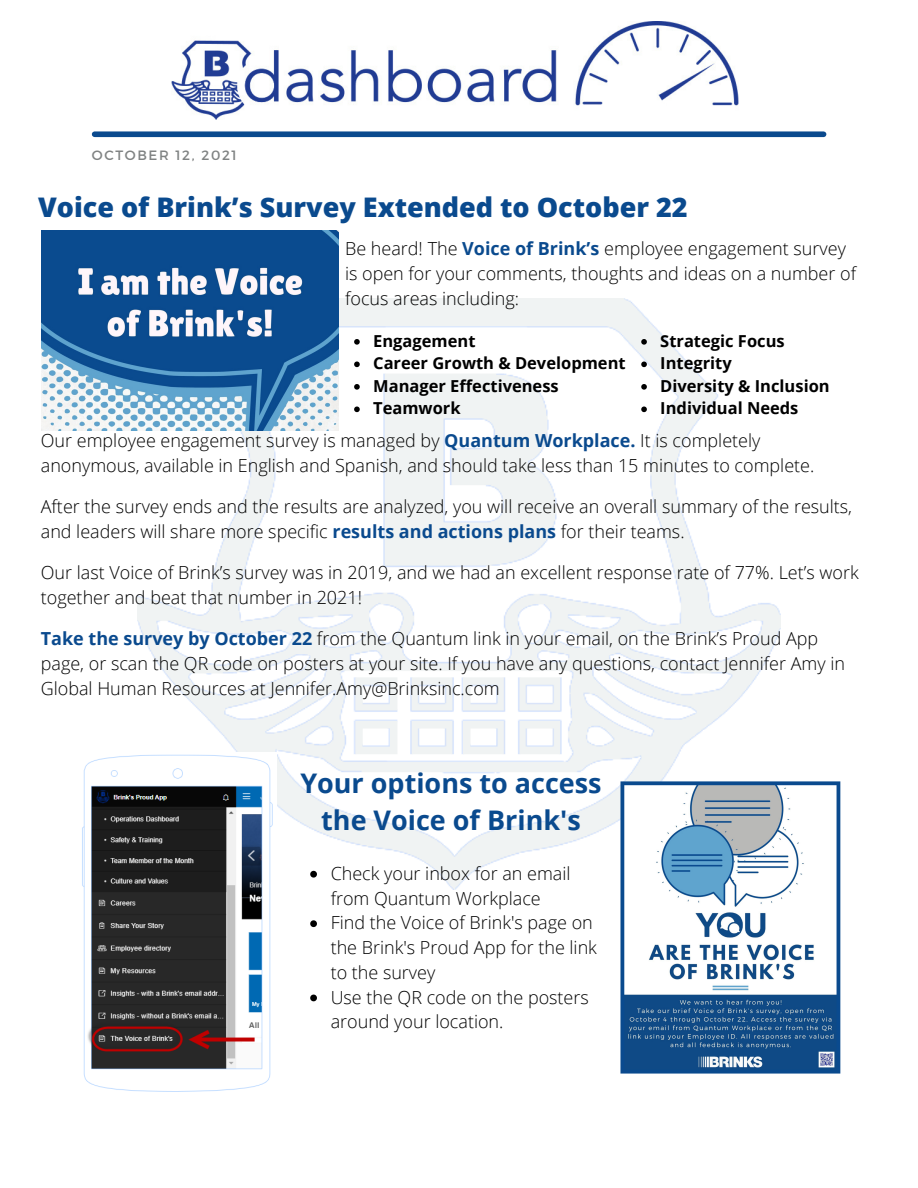
<style>
.page{position:relative;width:918px;height:1188px;background:#fff}
.page>*{position:absolute;margin:0;border:0;box-sizing:border-box;transform-origin:0 0}
.t1{font:800 27px "Open Sans";color:#0a4a8e}
.t2{font:700 27px/37.2px "Open Sans";color:#0a4a8e;text-align:center}
.t3{font:300 18px/24.8px "Open Sans";color:#000}
.t4{font:700 16.5px "Open Sans";color:#000}
.t5{font:13.5px "Montserrat";letter-spacing:.12em;color:#808383}
.s1{font-weight:700;color:#0a4a8e}
</style>
<div class="page">
<img style="left:138px;top:298px;width:642px;height:591px">
<img style="left:171px;top:21px;width:567px;height:98px">
<div style="left:95px;top:131px;width:729px;height:6px;background:#0a4a8e"></div>
<svg style="left:354px;top:339px;width:6px;height:6px"></svg>
<svg style="left:354px;top:362px;width:6px;height:5px"></svg>
<svg style="left:354px;top:384px;width:6px;height:6px"></svg>
<svg style="left:354px;top:407px;width:6px;height:5px"></svg>
<img style="left:41px;top:231px;width:297px;height:199px">
<img style="left:82px;top:752px;width:195px;height:340px">
<svg style="left:620px;top:781px;width:220px;height:293px"></svg>
<svg style="left:641px;top:339px;width:6px;height:6px"></svg>
<svg style="left:641px;top:362px;width:6px;height:5px"></svg>
<svg style="left:641px;top:384px;width:6px;height:6px"></svg>
<svg style="left:641px;top:407px;width:6px;height:5px"></svg>
<svg style="left:310px;top:871px;width:7px;height:7px"></svg>
<svg style="left:310px;top:920px;width:7px;height:7px"></svg>
<svg style="left:310px;top:995px;width:7px;height:6px"></svg>
<p class="t5" style="left:92px;top:147px;width:146px">OCTOBER 12, 2021</p>
<p class="t1" style="left:38px;top:188px;width:651px">Voice of Brink’s Survey Extended to October 22</p>
<p class="t3" style="left:345px;top:236px;width:512px">Be heard! The <span class="s1">Voice of Brink’s</span> employee engagement survey is open for your comments, thoughts and ideas on a number of focus areas including:</p>
<p class="t4" style="left:373px;top:329px;width:104px">Engagement</p>
<p class="t4" style="left:373px;top:352px;width:254px">Career Growth &amp; Development</p>
<p class="t4" style="left:373px;top:374px;width:187px">Manager Effectiveness</p>
<p class="t4" style="left:373px;top:397px;width:89px">Teamwork</p>
<p class="t4" style="left:660px;top:329px;width:126px">Strategic Focus</p>
<p class="t4" style="left:660px;top:352px;width:73px">Integrity</p>
<p class="t4" style="left:660px;top:374px;width:171px">Diversity &amp; Inclusion</p>
<p class="t4" style="left:660px;top:397px;width:140px">Individual Needs</p>
<p class="t3" style="left:41px;top:428px;width:775px">Our employee engagement survey is managed by <span class="s1">Quantum Workplace.</span> It is completely anonymous, available in English and Spanish, and should take less than 15 minutes to complete.</p>
<p class="t3" style="left:41px;top:494px;width:813px">After the survey ends and the results are analyzed, you will receive an overall summary of the results, and leaders will share more specific <span class="s1">results and actions plans</span> for their teams.</p>
<p class="t3" style="left:41px;top:560px;width:819px">Our last Voice of Brink’s survey was in 2019, and we had an excellent response rate of 77%. Let’s work together and beat that number in 2021!</p>
<p class="t3" style="left:41px;top:626px;width:806px"><span class="s1">Take the survey by October 22</span> from the Quantum link in your email, on the Brink’s Proud App page, or scan the QR code on posters at your site. If you have any questions, contact Jennifer Amy in<br>Global Human Resources at Jennifer.Amy@Brinksinc.com</p>
<p class="t2" style="left:300px;top:764px;width:303px">Your options to access the Voice of Brink's</p>
<p class="t3" style="left:331px;top:860px;width:241px">Check your inbox for an email from Quantum Workplace</p>
<p class="t3" style="left:331px;top:910px;width:268px">Find the Voice of Brink's page on the Brink's Proud App for the link to the survey</p>
<p class="t3" style="left:331px;top:984px;width:260px">Use the QR code on the posters around your location.</p>
</div>
